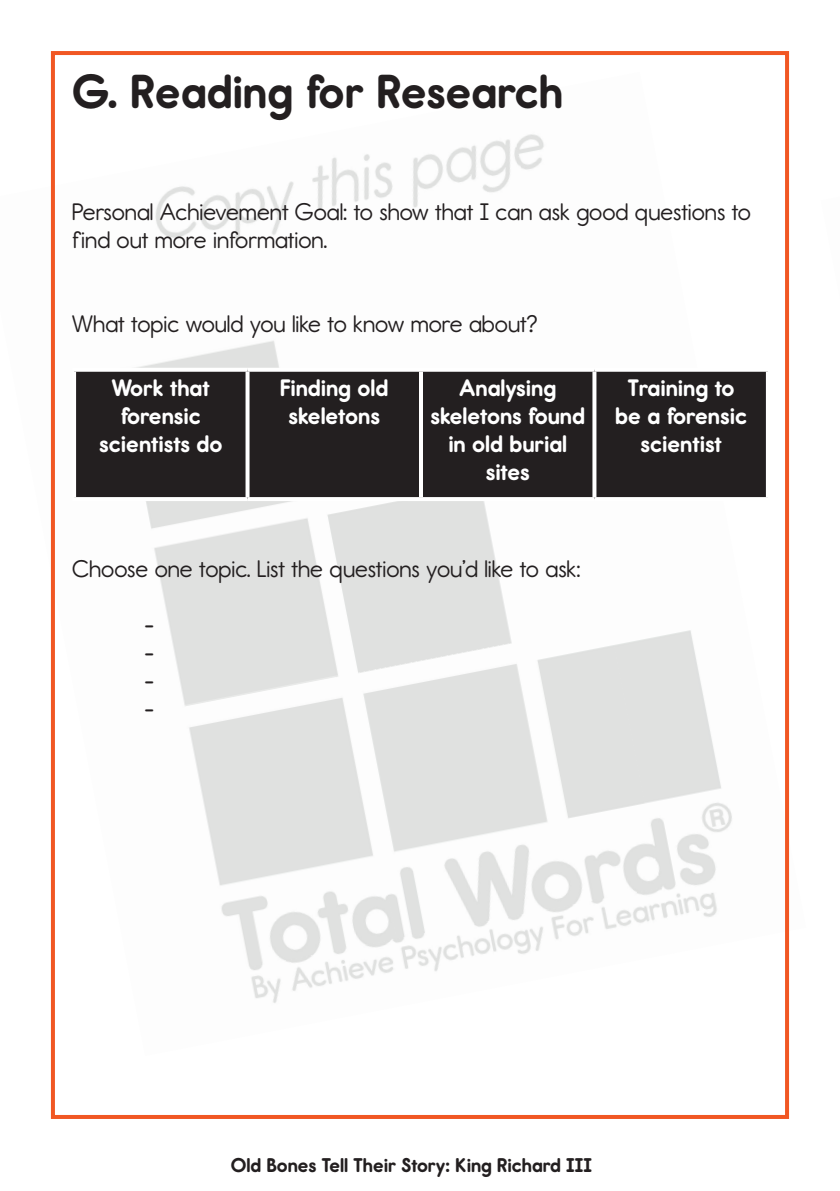
<style>
.page{position:relative;width:840px;height:1191px;background:#fff}
.page>*{position:absolute;margin:0;border:0;box-sizing:border-box;transform-origin:0 0}
.t1{font:700 48px "Report Rg";color:#231f20}
.t2{font:28px/28px "Report Rg";color:#231f20;text-align:justify}
.t3{font:24px/28px "Report Rg";color:#231f20}
.t4{font:700 24px/28px "Report Rg";color:#fff;text-align:center}
.t5{font:700 20px "Report Rg";color:#231f20}
</style>
<div class="page">
<img style="left:50px;top:149px;width:192px;height:263px">
<img style="left:242px;top:140px;width:265px;height:228px">
<img style="left:507px;top:134px;width:37px;height:49px">
<img style="left:50px;top:412px;width:244px;height:315px">
<img style="left:294px;top:360px;width:214px;height:315px">
<img style="left:81px;top:675px;width:264px;height:211px">
<img style="left:345px;top:624px;width:264px;height:263px">
<img style="left:609px;top:598px;width:181px;height:355px">
<img style="left:221px;top:887px;width:452px;height:116px">
<div style="left:51px;top:51px;width:737px;height:1068px;border:4px solid #f15723"></div>
<div style="left:76px;top:372px;width:689px;height:125px;background:#231f20"></div>
<svg style="left:72px;top:368px;width:175px;height:4px"></svg>
<hr style="left:72px;top:372px;width:4px;height:125px;background:#fff">
<svg style="left:247px;top:368px;width:174px;height:4px"></svg>
<svg style="left:245px;top:372px;width:4px;height:125px"></svg>
<svg style="left:421px;top:368px;width:173px;height:4px"></svg>
<hr style="left:419px;top:372px;width:4px;height:125px;background:#fff">
<svg style="left:594px;top:369px;width:174px;height:3px"></svg>
<svg style="left:592px;top:372px;width:4px;height:125px"></svg>
<svg style="left:765px;top:372px;width:1px;height:125px"></svg>
<svg style="left:72px;top:497px;width:175px;height:4px"></svg>
<svg style="left:247px;top:497px;width:174px;height:4px"></svg>
<svg style="left:421px;top:497px;width:173px;height:4px"></svg>
<svg style="left:594px;top:497px;width:174px;height:2px"></svg>
<h1 class="t1" style="left:72px;top:63px;width:492px">G. Reading for Research</h1>
<p class="t3" style="left:72px;top:197px;width:680px">Personal Achievement Goal: to show that I can ask good questions to find out more information.</p>
<p class="t3" style="left:72px;top:310px;width:466px">What topic would you like to know more about?</p>
<p class="t4" style="left:99px;top:373px;width:124px">Work that forensic scientists do</p>
<p class="t4" style="left:280px;top:373px;width:110px">Finding old skeletons</p>
<p class="t4" style="left:430px;top:373px;width:156px">Analysing skeletons found in old burial sites</p>
<p class="t4" style="left:615px;top:373px;width:133px">Training to be a forensic scientist</p>
<p class="t3" style="left:72px;top:555px;width:510px">Choose one topic. List the questions you’d like to ask:</p>
<p class="t2" style="left:144px;top:609px;width:12px">- - - -</p>
<p class="t5" style="left:231px;top:1153px;width:362px">Old Bones Tell Their Story: King Richard III</p>
</div>
